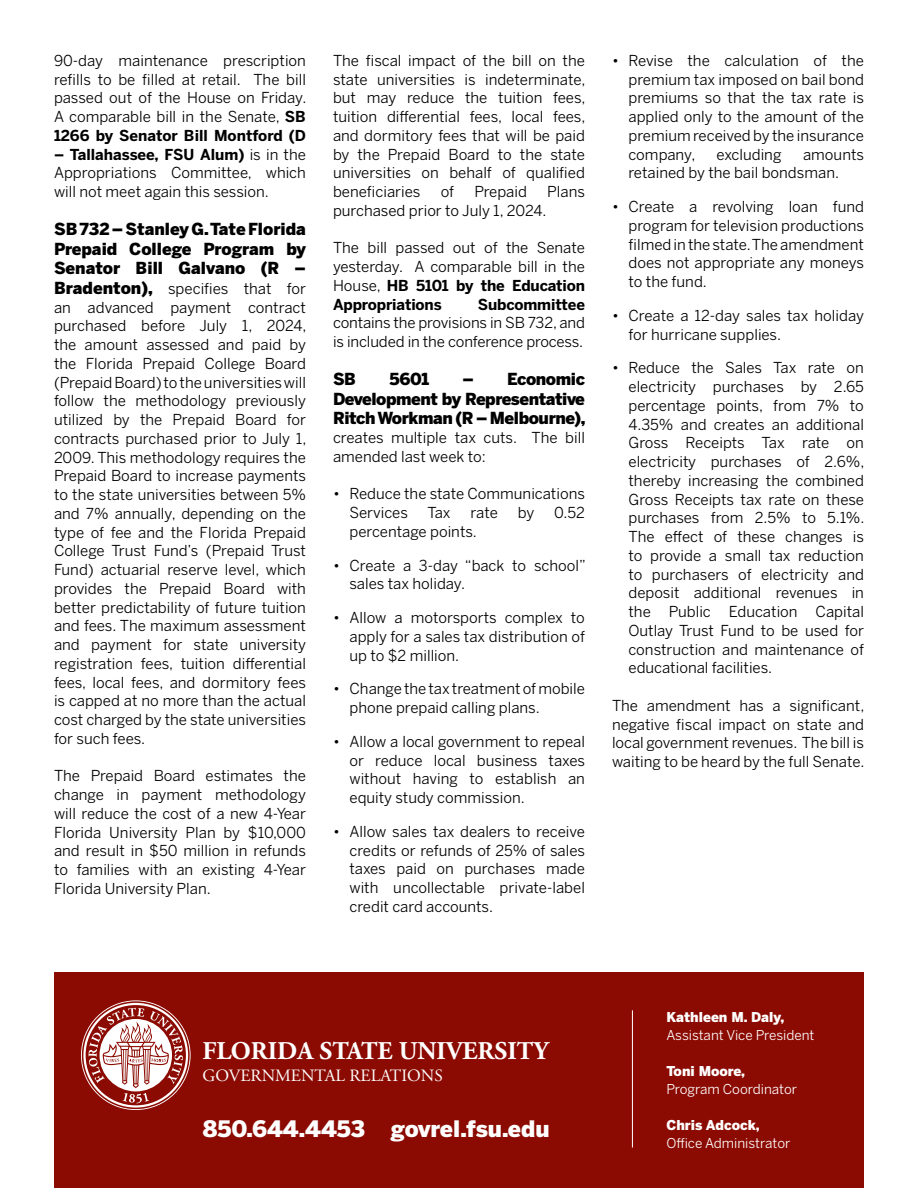
<style>
.page{position:relative;width:918px;height:1188px;background:#fff}
.page>*{position:absolute;margin:0;border:0;box-sizing:border-box;transform-origin:0 0}
.t1{font:700 25.5px "Adobe Garamond Pro";color:#fff}
.t2{font:900 22.5px "Benton Sans";color:#fff}
.t3{font:17.25px "Adobe Garamond Pro";color:#fff}
.t4{font:900 16.5px/19.5px "Benton Sans";letter-spacing:-.025em;color:#000;text-align:justify}
.t5{font:15px/18.8px "Benton Sans";color:#000;text-align:justify}
.t6{font:13.5px "Benton Sans";color:#fff}
.t7{font:900 13.5px "Benton Sans";color:#fff}
.s1{font-weight:700}
.s2{font-weight:900;font-size:16.5px}
</style>
<div class="page">
<div style="left:54px;top:972px;width:810px;height:216px;background:#8b0a02"></div>
<svg style="left:81px;top:1000px;width:110px;height:110px"></svg>
<hr style="left:632px;top:1010px;width:1px;height:138px;background:#fff">
<p class="t5" style="left:54px;top:51px;width:254px">90-day maintenance prescription refills to be filled at retail. The bill passed out of the House on Friday.<br>A comparable bill in the Senate, <span class="s1">SB 1266 by Senator Bill Montford (D</span></p>
<p class="t5" style="left:54px;top:145px;width:254px"><span class="s1">– Tallahassee, FSU Alum)</span> is in the Appropriations Committee, which will not meet again this session.</p>
<p class="t4" style="left:54px;top:219px;width:254px">SB 732 – Stanley G. Tate Florida Prepaid College Program by Senator Bill Galvano (R –</p>
<p class="t5" style="left:54px;top:279px;width:254px"><span class="s2">Bradenton),</span> specifies that for an advanced payment contract purchased before July 1, 2024, the amount assessed and paid by the Florida Prepaid College Board (Prepaid Board) to the universities will follow the methodology previously utilized by the Prepaid Board for contracts purchased prior to July 1, 2009. This methodology requires the Prepaid Board to increase payments to the state universities between 5% and 7% annually, depending on the type of fee and the Florida Prepaid College Trust Fund’s (Prepaid Trust Fund) actuarial reserve level, which provides the Prepaid Board with better predictability of future tuition and fees. The maximum assessment and payment for state university registration fees, tuition differential fees, local fees, and dormitory fees is capped at no more than the actual cost charged by the state universities for such fees.</p>
<p class="t5" style="left:54px;top:766px;width:254px">The Prepaid Board estimates the change in payment methodology will reduce the cost of a new 4-Year Florida University Plan by $10,000 and result in $50 million in refunds to families with an existing 4-Year Florida University Plan.</p>
<p class="t5" style="left:333px;top:51px;width:254px">The fiscal impact of the bill on the state universities is indeterminate, but may reduce the tuition fees, tuition differential fees, local fees, and dormitory fees that will be paid by the Prepaid Board to the state universities on behalf of qualified beneficiaries</p>
<p class="t5" style="left:441px;top:182px;width:15px">of</p>
<p class="t5" style="left:474px;top:182px;width:54px">Prepaid</p>
<p class="t5" style="left:547px;top:182px;width:39px">Plans</p>
<p class="t5" style="left:333px;top:201px;width:215px">purchased prior to July 1, 2024.</p>
<p class="t5" style="left:333px;top:238px;width:253px">The bill passed out of the Senate yesterday. A comparable bill in the House, <span class="s1">HB 5101 by the Education Appropriations</span></p>
<p class="t5" style="left:333px;top:295px;width:253px;text-indent:145px"><span class="s1">Subcommittee </span>contains the provisions in SB 732, and is included in the conference process.</p>
<p class="t4" style="left:333px;top:369px;width:25px">SB</p>
<p class="t4" style="left:390px;top:369px;width:41px">5601</p>
<p class="t4" style="left:333px;top:369px;width:254px;text-indent:129px">– Economic Development by Representative Ritch Workman (R – Melbourne),</p>
<p class="t5" style="left:333px;top:428px;width:253px">creates multiple tax cuts. The bill amended last week to:</p>
<p class="t5" style="left:350px;top:484px;width:237px;text-indent:-16px">• Reduce the state Communications<br>Services</p>
<p class="t5" style="left:427px;top:503px;width:25px">Tax</p>
<p class="t5" style="left:471px;top:503px;width:29px">rate</p>
<p class="t5" style="left:518px;top:503px;width:18px">by</p>
<p class="t5" style="left:554px;top:503px;width:32px">0.52</p>
<p class="t5" style="left:350px;top:522px;width:129px">percentage points.</p>
<p class="t5" style="left:350px;top:556px;width:238px;text-indent:-16px">• Create a 3-day “back to school” sales tax holiday.</p>
<p class="t5" style="left:350px;top:608px;width:237px;text-indent:-16px">• Allow a motorsports complex to apply for a sales tax distribution of up to $2 million.</p>
<p class="t5" style="left:350px;top:679px;width:237px;text-indent:-16px">• Change the tax treatment of mobile phone prepaid calling plans.</p>
<p class="t5" style="left:350px;top:732px;width:237px;text-indent:-16px">• Allow a local government to repeal or reduce local business taxes without having to establish an equity study commission.</p>
<p class="t5" style="left:350px;top:822px;width:237px;text-indent:-16px">• Allow sales tax dealers to receive credits or refunds of 25% of sales taxes paid on purchases made with uncollectable private-label credit card accounts.</p>
<p class="t5" style="left:628px;top:51px;width:237px;text-indent:-16px">• Revise the calculation of the premium tax imposed on bail bond premiums so that the tax rate is applied only to the amount of the premium received by the insurance company,</p>
<p class="t5" style="left:717px;top:145px;width:66px">excluding</p>
<p class="t5" style="left:628px;top:145px;width:237px;text-indent:175px">amounts retained by the bail bondsman.</p>
<p class="t5" style="left:628px;top:197px;width:237px;text-indent:-16px">• Create a revolving loan fund program for television productions filmed in the state. The amendment does not appropriate any moneys to the fund.</p>
<p class="t5" style="left:628px;top:306px;width:237px;text-indent:-16px">• Create a 12-day sales tax holiday for hurricane supplies.</p>
<p class="t5" style="left:628px;top:358px;width:237px;text-indent:-16px">• Reduce the Sales Tax rate on electricity purchases by 2.65 percentage points, from 7% to 4.35% and creates an additional Gross Receipts Tax rate on electricity purchases of 2.6%, thereby increasing the combined Gross Receipts tax rate on these purchases from 2.5% to 5.1%.<br>The effect of these changes is to provide a small tax reduction to purchasers of electricity and deposit additional revenues in the Public Education Capital Outlay Trust Fund to be used for construction and maintenance of educational facilities.</p>
<p class="t5" style="left:612px;top:696px;width:254px">The amendment has a significant, negative fiscal impact on state and local government revenues. The bill is waiting to be heard by the full Senate.</p>
<p class="t1" style="left:203px;top:1037px;width:347px">FLORIDA STATE UNIVERSITY</p>
<p class="t3" style="left:203px;top:1065px;width:242px">GOVERNMENTAL RELATIONS</p>
<p class="t2" style="left:203px;top:1116px;width:348px">850.644.4453 govrel.fsu.edu</p>
<p class="t7" style="left:666px;top:1008px;width:119px">Kathleen M. Daly,</p>
<p class="t6" style="left:666px;top:1027px;width:150px">Assistant Vice President</p>
<p class="t7" style="left:666px;top:1062px;width:80px">Toni Moore,</p>
<p class="t6" style="left:666px;top:1081px;width:132px">Program Coordinator</p>
<p class="t7" style="left:666px;top:1116px;width:95px">Chris Adcock,</p>
<p class="t6" style="left:666px;top:1135px;width:126px">Office Administrator</p>
</div>
